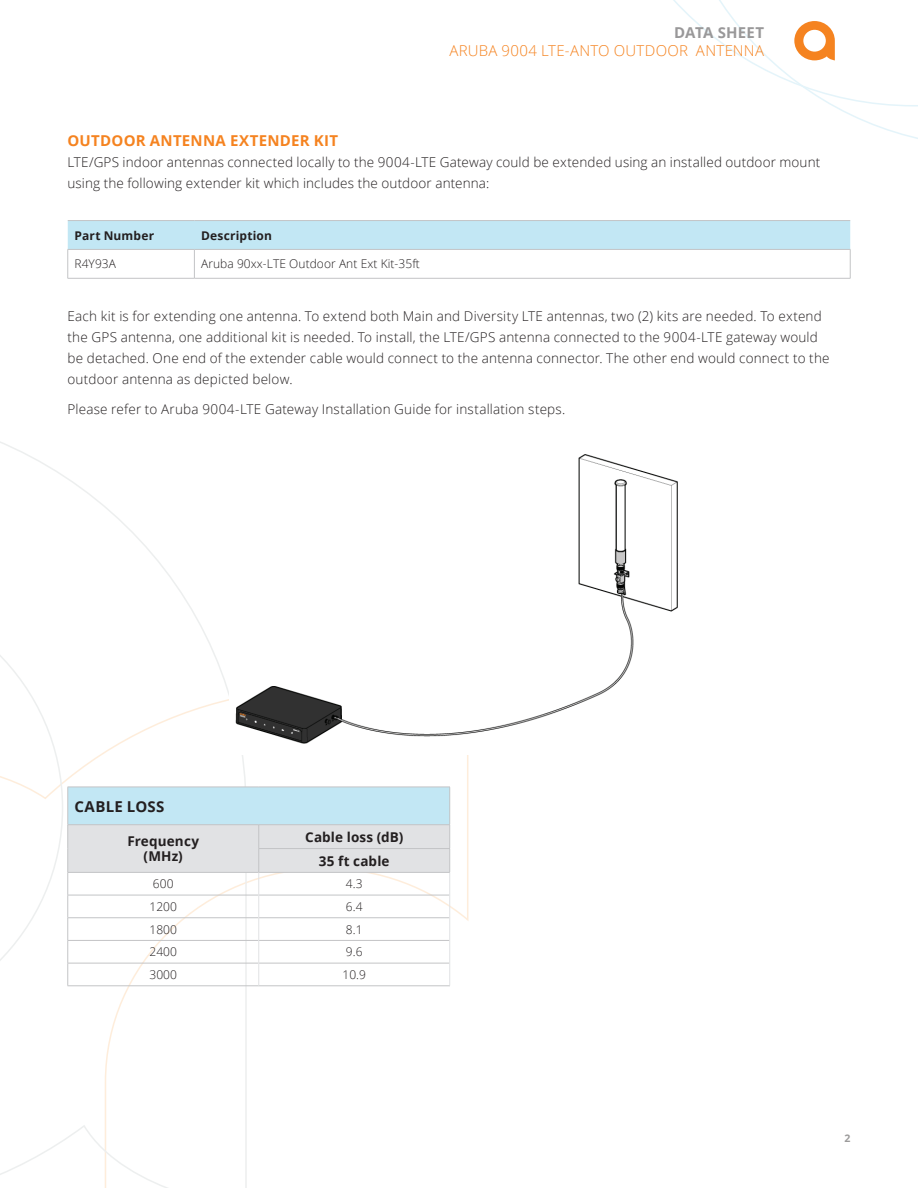
<style>
.page{position:relative;width:918px;height:1188px;background:#fff}
.page>*{position:absolute;margin:0;border:0;box-sizing:border-box;transform-origin:0 0}
.t1{font:300 15px "Open Sans";letter-spacing:.025em;color:#f58320}
.t2{font:700 15px "Open Sans";letter-spacing:.02em;color:#f58320}
.t3{font:700 15px "Open Sans";letter-spacing:.01em;color:#999899}
.t4{font:700 15px "Open Sans";letter-spacing:.015em;color:#231f20}
.t5{font:300 13.5px/21px "Open Sans";letter-spacing:.015em;color:#231f20}
.t6{font:700 13.5px/15px "Open Sans";letter-spacing:.01em;color:#231f20;text-align:center}
.t7{font:300 12px "Open Sans";letter-spacing:.005em;color:#231f20}
.t8{font:700 12px "Open Sans";letter-spacing:.015em;color:#231f20}
.t9{font:700 10.5px "Open Sans";color:#9c9b9b}
</style>
<div class="page">
<svg style="left:0;top:441px;width:248px;height:747px"></svg>
<svg style="left:673px;top:0;width:245px;height:139px"></svg>
<svg style="left:67px;top:221px;width:784px;height:57px"></svg>
<hr style="left:68px;top:278px;width:126px;height:1px;background:#c3c4c6">
<hr style="left:194px;top:278px;width:656px;height:1px;background:#c3c4c6">
<hr style="left:68px;top:220px;width:126px;height:1px;background:#c3c4c6">
<hr style="left:194px;top:220px;width:656px;height:1px;background:#c3c4c6">
<hr style="left:68px;top:249px;width:126px;height:1px;background:#c3c4c6">
<hr style="left:194px;top:249px;width:656px;height:1px;background:#c3c4c6">
<img style="left:229px;top:448px;width:449px;height:307px">
<div style="left:68px;top:787px;width:382px;height:38px;background:#c2e7f4"></div>
<hr style="left:68px;top:986px;width:191px;height:1px;background:#c3c4c6">
<hr style="left:259px;top:986px;width:191px;height:1px;background:#c3c4c6">
<hr style="left:449px;top:787px;width:1px;height:37px;background:#c3c4c6">
<svg style="left:67px;top:825px;width:383px;height:161px"></svg>
<hr style="left:68px;top:787px;width:191px;height:1px;background:#c3c4c6">
<hr style="left:67px;top:787px;width:1px;height:37px;background:#c3c4c6">
<hr style="left:259px;top:787px;width:191px;height:1px;background:#c3c4c6">
<hr style="left:68px;top:824px;width:191px;height:1px;background:#c3c4c6">
<hr style="left:259px;top:824px;width:191px;height:1px;background:#c3c4c6">
<p class="t3" style="left:674px;top:22px;width:92px">DATA SHEET</p>
<p class="t1" style="left:449px;top:41px;width:316px">ARUBA 9004 LTE-ANTO OUTDOOR ANTENNA</p>
<p class="t2" style="left:68px;top:130px;width:272px">OUTDOOR ANTENNA EXTENDER KIT</p>
<p class="t5" style="left:68px;top:152px;width:754px">LTE/GPS indoor antennas connected locally to the 9004-LTE Gateway could be extended using an installed outdoor mount using the following extender kit which includes the outdoor antenna:</p>
<p class="t8" style="left:75px;top:227px;width:81px">Part Number</p>
<p class="t8" style="left:201px;top:227px;width:72px">Description</p>
<p class="t7" style="left:75px;top:256px;width:43px">R4Y93A</p>
<p class="t7" style="left:201px;top:256px;width:220px">Aruba 90xx-LTE Outdoor Ant Ext Kit-35ft</p>
<p class="t5" style="left:68px;top:305px;width:764px">Each kit is for extending one antenna. To extend both Main and Diversity LTE antennas, two (2) kits are needed. To extend the GPS antenna, one additional kit is needed. To install, the LTE/GPS antenna connected to the 9004-LTE gateway would be detached. One end of the extender cable would connect to the antenna connector. The other end would connect to the outdoor antenna as depicted below.</p>
<p class="t5" style="left:68px;top:398px;width:499px">Please refer to Aruba 9004-LTE Gateway Installation Guide for installation steps.</p>
<p class="t4" style="left:75px;top:796px;width:91px">CABLE LOSS</p>
<p class="t6" style="left:127px;top:833px;width:73px">Frequency (MHz)</p>
<p class="t6" style="left:305px;top:825px;width:100px;line-height:23.9px">Cable loss (dB)<br>35 ft cable</p>
<p class="t7" style="left:153px;top:876px;width:22px">600</p>
<p class="t7" style="left:346px;top:876px;width:18px">4.3</p>
<p class="t7" style="left:149px;top:898px;width:29px">1200</p>
<p class="t7" style="left:346px;top:898px;width:18px">6.4</p>
<p class="t7" style="left:149px;top:921px;width:29px">1800</p>
<p class="t7" style="left:346px;top:921px;width:18px">8.1</p>
<p class="t7" style="left:149px;top:944px;width:29px">2400</p>
<p class="t7" style="left:346px;top:944px;width:18px">9.6</p>
<p class="t7" style="left:149px;top:966px;width:29px">3000</p>
<p class="t7" style="left:342px;top:966px;width:25px">10.9</p>
<p class="t9" style="left:845px;top:1131px;width:7px">2</p>
</div>
